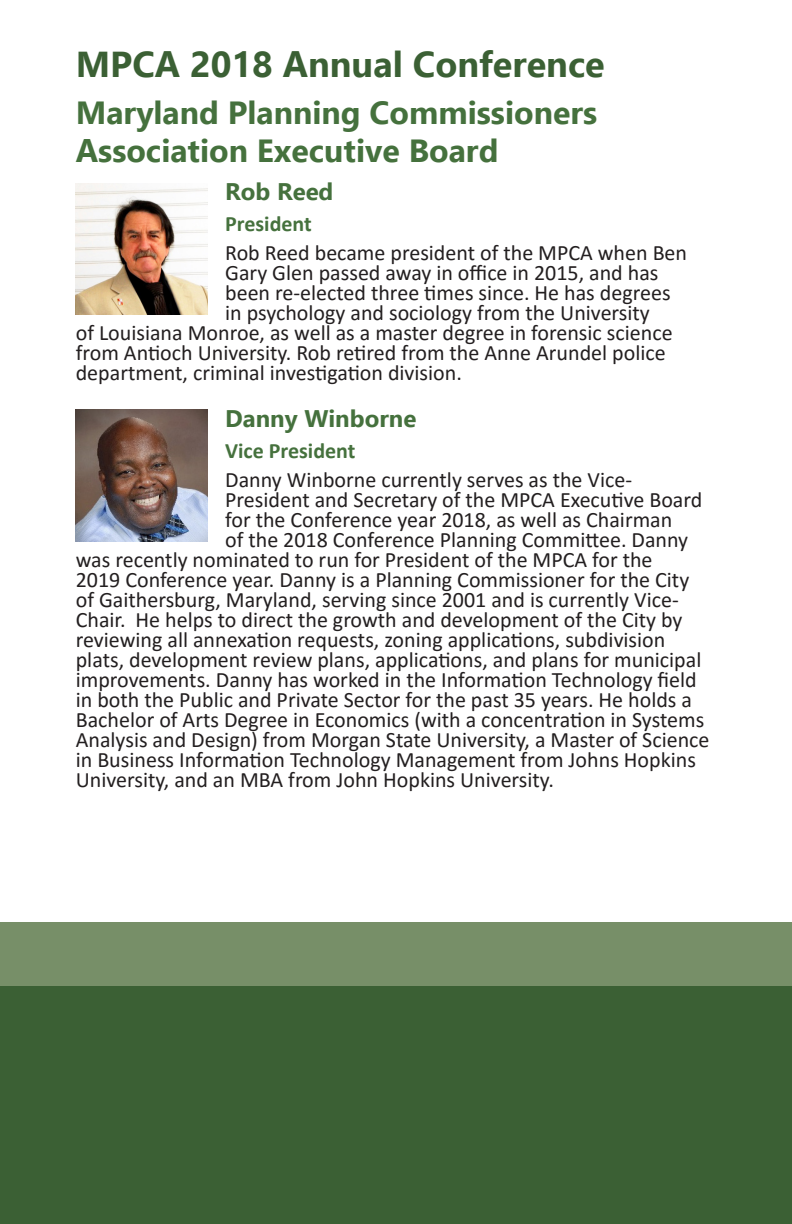
<style>
.page{position:relative;width:792px;height:1224px;background:#fff}
.page>*{position:absolute;margin:0;border:0;box-sizing:border-box;transform-origin:0 0}
.Header_1{font:700 36px "Ebrima";color:#3b6034}
.Header_2{font:700 32px/38.4px "Ebrima";color:#45713d}
.Presenter_Head{font:700 24px "Ebrima";color:#45713d}
.Presenter_Bio{font:22px "Calibri";color:#231f20}
.Presenter_Subhead{font:700 22px "Calibri";color:#45713d}
</style>
<div class="page">
<img style="left:76px;top:410px;width:131px;height:131px">
<img style="left:76px;top:183px;width:131px;height:132px">
<div style="left:0;top:923px;width:792px;height:301px;background:#3b6034"></div>
<div style="left:0;top:922px;width:792px;height:63px;background:#778f68"></div>
<p class="Header_1" style="left:76px;top:37px;width:531px">MPCA 2018 Annual Conference</p>
<p class="Header_2" style="left:76px;top:92px;width:523px">Maryland Planning Commissioners<br>Association Executive Board</p>
<p class="Presenter_Head" style="left:225px;top:174px;width:110px">Rob Reed</p>
<p class="Presenter_Subhead" style="left:225px;top:208px;width:88px">President</p>
<p class="Presenter_Bio" style="left:225px;top:238px;width:463px">Rob Reed became president of the MPCA when Ben</p>
<p class="Presenter_Bio" style="left:225px;top:258px;width:435px">Gary Glen passed away in office in 2015, and has</p>
<p class="Presenter_Bio" style="left:225px;top:278px;width:447px">been re-elected three times since. He has degrees</p>
<p class="Presenter_Bio" style="left:225px;top:298px;width:426px">in psychology and sociology from the University</p>
<p class="Presenter_Bio" style="left:76px;top:318px;width:598px">of Louisiana Monroe, as well as a master degree in forensic science</p>
<p class="Presenter_Bio" style="left:76px;top:338px;width:591px">from Antioch University. Rob retired from the Anne Arundel police</p>
<p class="Presenter_Bio" style="left:76px;top:358px;width:388px">department, criminal investigation division.</p>
<p class="Presenter_Head" style="left:225px;top:401px;width:193px">Danny Winborne</p>
<p class="Presenter_Subhead" style="left:225px;top:435px;width:132px">Vice President</p>
<p class="Presenter_Bio" style="left:225px;top:464px;width:408px">Danny Winborne currently serves as the Vice-</p>
<p class="Presenter_Bio" style="left:225px;top:484px;width:479px">President and Secretary of the MPCA Executive Board</p>
<p class="Presenter_Bio" style="left:225px;top:504px;width:449px">for the Conference year 2018, as well as Chairman</p>
<p class="Presenter_Bio" style="left:225px;top:524px;width:465px">of the 2018 Conference Planning Committee. Danny</p>
<p class="Presenter_Bio" style="left:76px;top:544px;width:578px">was recently nominated to run for President of the MPCA for the</p>
<p class="Presenter_Bio" style="left:76px;top:564px;width:615px">2019 Conference year. Danny is a Planning Commissioner for the City</p>
<p class="Presenter_Bio" style="left:76px;top:584px;width:604px">of Gaithersburg, Maryland, serving since 2001 and is currently Vice-</p>
<p class="Presenter_Bio" style="left:76px;top:604px;width:608px">Chair. He helps to direct the growth and development of the City by</p>
<p class="Presenter_Bio" style="left:76px;top:624px;width:591px">reviewing all annexation requests, zoning applications, subdivision</p>
<p class="Presenter_Bio" style="left:76px;top:644px;width:627px">plats, development review plans, applications, and plans for municipal</p>
<p class="Presenter_Bio" style="left:76px;top:664px;width:623px">improvements. Danny has worked in the Information Technology field</p>
<p class="Presenter_Bio" style="left:76px;top:684px;width:618px">in both the Public and Private Sector for the past 35 years. He holds a</p>
<p class="Presenter_Bio" style="left:76px;top:704px;width:630px">Bachelor of Arts Degree in Economics (with a concentration in Systems</p>
<p class="Presenter_Bio" style="left:76px;top:724px;width:635px">Analysis and Design) from Morgan State University, a Master of Science</p>
<p class="Presenter_Bio" style="left:76px;top:744px;width:622px">in Business Information Technology Management from Johns Hopkins</p>
<p class="Presenter_Bio" style="left:76px;top:764px;width:480px">University, and an MBA from John Hopkins University.</p>
</div>
